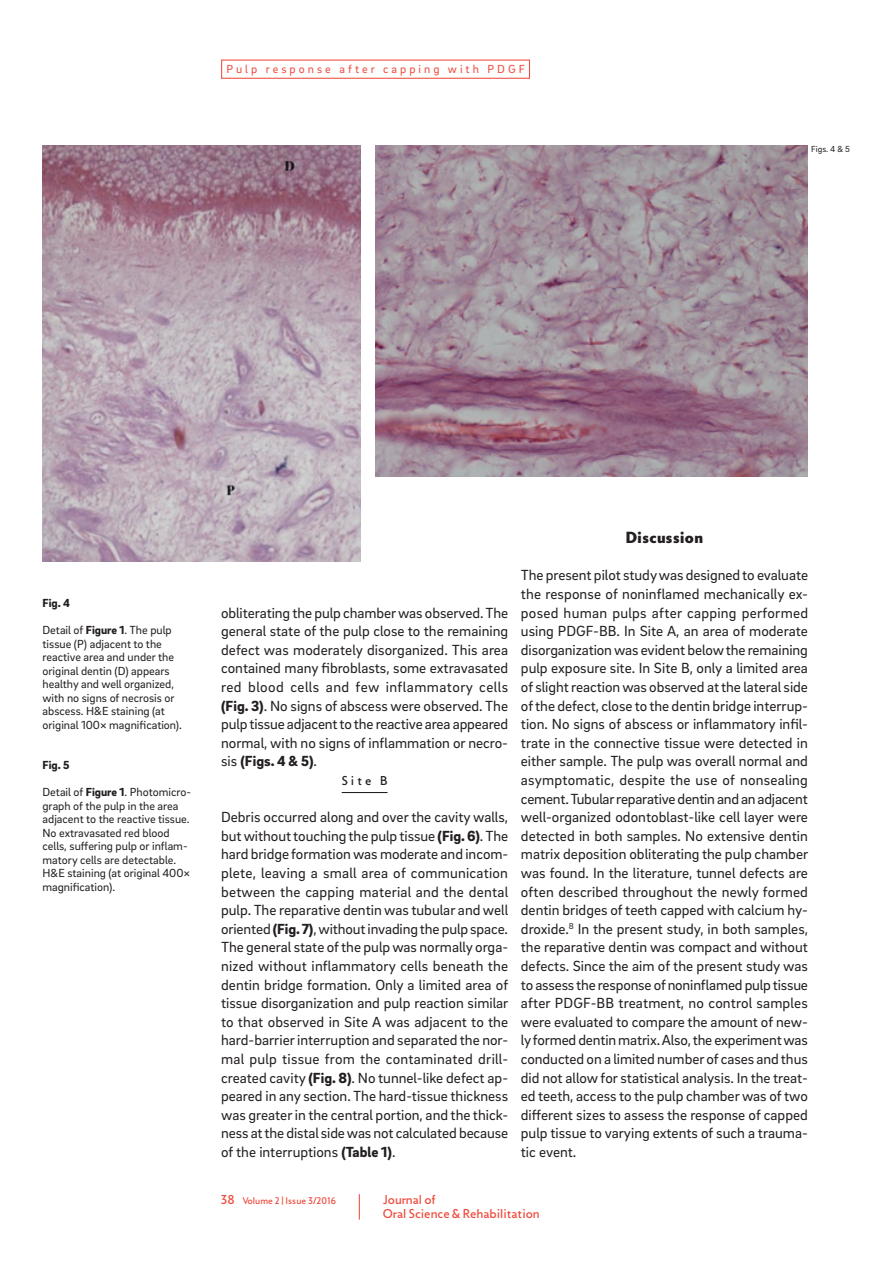
<style>
.page{position:relative;width:893px;height:1263px;background:#fff}
.page>*{position:absolute;margin:0;border:0;box-sizing:border-box;transform-origin:0 0}
.t1{font:15px/18.6px "Brix Sans";color:#231f20;text-align:justify}
.t2{font:900 15px "Zigfrid";letter-spacing:.03em;color:#231f20}
.t3{font:12px/13.5px "Brix Sans";color:#231f20}
.t4{font:12px/14.4px "Zigfrid";color:#ef4b3d}
.t5{font:12px "Brix Sans";letter-spacing:.25em;color:#ef4b3d}
.t6{font:900 12px "Brix Sans";color:#231f20}
.t7{font:12px "Zigfrid";color:#231f20}
.t8{font:9px "Zigfrid";color:#ef4b3d}
.t9{font:9px "Brix Sans";color:#231f20}
.s1{font-weight:900}
.s2{font-size:12px}
</style>
<div class="page">
<svg style="left:359px;top:1194px;width:1px;height:25px"></svg>
<div style="left:221px;top:60px;width:309px;height:19px;border:1px solid #ef4b3d"></div>
<hr style="left:342px;top:792px;width:46px;height:1px;background:#231f20">
<img style="left:43px;top:146px;width:318px;height:416px">
<img style="left:375px;top:146px;width:432px;height:331px">
<p class="t5" style="left:226px;top:62px;width:300px">Pulp response after capping with PDGF</p>
<p class="t9" style="left:811px;top:143px;width:40px">Figs. 4 &amp; 5</p>
<p class="t6" style="left:43px;top:595px;width:29px">Fig. 4</p>
<p class="t3" style="left:43px;top:623px;width:141px">Detail of <span class="s1">Figure 1</span>. The pulp tissue (P) adjacent to the reactive area and under the original dentin (D) appears healthy and well organized, with no signs of necrosis or abscess. H&amp;E staining (at original 100× magnification).</p>
<p class="t6" style="left:43px;top:757px;width:28px">Fig. 5</p>
<p class="t3" style="left:43px;top:785px;width:150px">Detail of <span class="s1">Figure 1</span>. Photomicro&shy;graph of the pulp in the area adjacent to the reactive tissue.<br>No extravasated red blood cells, suffering pulp or inflam&shy;matory cells are detectable.<br>H&amp;E staining (at original 400× magnification).</p>
<p class="t1" style="left:221px;top:603px;width:289px">obliterating the pulp chamber was observed. The general state of the pulp close to the remaining defect was moderately disorganized. This area contained many fibroblasts, some extravasated red blood cells and few inflammatory cells <span class="s1">(Fig. 3)</span>. No signs of abscess were observed. The pulp tissue adjacent to the reactive area appeared normal, with no signs of inflammation or necro&shy;sis <span class="s1">(Figs. 4 &amp; 5)</span>.</p>
<p class="t7" style="left:342px;top:773px;width:47px">Site B</p>
<p class="t1" style="left:221px;top:807px;width:289px">Debris occurred along and over the cavity walls, but without touching the pulp tissue <span class="s1">(Fig. 6)</span>. The hard bridge formation was moderate and incom&shy;plete, leaving a small area of communication between the capping material and the dental pulp. The reparative dentin was tubular and well oriented <span class="s1">(Fig. 7)</span>, without invading the pulp space.<br>The general state of the pulp was normally orga&shy;nized without inflammatory cells beneath the dentin bridge formation. Only a limited area of tissue disorganization and pulp reaction similar to that observed in Site A was adjacent to the hard-barrier interruption and separated the nor&shy;mal pulp tissue from the contaminated drill&shy;created cavity <span class="s1">(Fig. 8)</span>. No tunnel-like defect ap&shy;peared in any section. The hard-tissue thickness was greater in the central portion, and the thick&shy;ness at the distal side was not calculated because of the interruptions <span class="s1">(Table 1)</span>.</p>
<p class="t2" style="left:626px;top:527px;width:79px">Discussion</p>
<p class="t1" style="left:521px;top:565px;width:289px">The present pilot study was designed to evaluate the response of noninflamed mechanically ex&shy;posed human pulps after capping performed using PDGF-BB. In Site A, an area of moderate disorganization was evident below the remaining pulp exposure site. In Site B, only a limited area of slight reaction was observed at the lateral side of the defect, close to the dentin bridge interrup&shy;tion. No signs of abscess or inflammatory infil&shy;trate in the connective tissue were detected in either sample. The pulp was overall normal and asymptomatic, despite the use of nonsealing cement. Tubular reparative dentin and an adjacent well-organized odontoblast-like cell layer were detected in both samples. No extensive dentin matrix deposition obliterating the pulp chamber was found. In the literature, tunnel defects are often described throughout the newly formed dentin bridges of teeth capped with calcium hy&shy;droxide.<sup>8</sup> In the present study, in both samples, the reparative dentin was compact and without defects. Since the aim of the present study was to assess the response of noninflamed pulp tissue after PDGF-BB treatment, no control samples were evaluated to compare the amount of new&shy;ly formed dentin matrix. Also, the experiment was conducted on a limited number of cases and thus did not allow for statistical analysis. In the treat&shy;ed teeth, access to the pulp chamber was of two different sizes to assess the response of capped pulp tissue to varying extents of such a trauma&shy;tic event.</p>
<p class="t8" style="left:221px;top:1194px;width:117px"><span class="s2">38</span> Volume 2 | Issue 3/2016</p>
<p class="t4" style="left:383px;top:1192px;width:159px">Journal of<br>Oral Science &amp; Rehabilitation</p>
</div>
